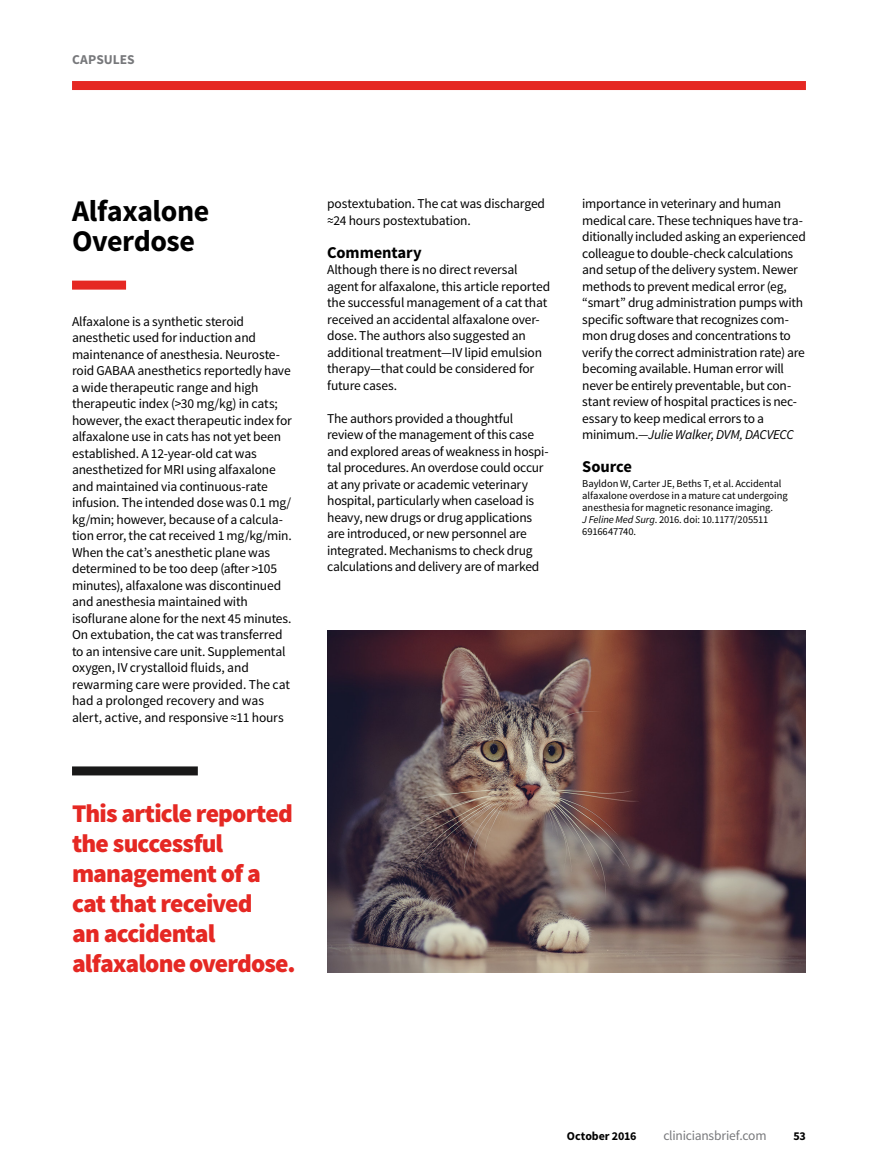
<style>
.page{position:relative;width:878px;height:1175px;background:#fff}
.page>*{position:absolute;margin:0;border:0;box-sizing:border-box;transform-origin:0 0}
.Capsule_head{font:700 30px/30px "Source Sans Pro";letter-spacing:-.015em;color:#000}
.Capsule_Source_bod{font:900 25.5px/30px "Source Sans Pro";letter-spacing:-.035em;color:#e52823}
.Capsule_subhead_Co{font:700 16.5px "Source Sans Pro";letter-spacing:-.01em;color:#000}
.Capsule_body{font:13.5px/16.5px "Source Sans Pro";letter-spacing:-.015em;color:#000}
.Capsule_head-2{font:13.5px/16.5px "Source Sans Pro";letter-spacing:-.01em;color:#000}
.Capsule_Source_bod-2{font:13.5px "Source Sans Pro";letter-spacing:-.015em;color:#77787b}
.t1{font:700 13.5px "Source Sans Pro";color:#77787b}
.Capsule_Source_bod-3{font:700 12px "Source Sans Pro";letter-spacing:-.005em;color:#000}
.Capsule_Source_bod-4{font:10.5px/12px "Source Sans Pro";letter-spacing:-.005em;color:#000}
.s1{font-style:italic}
</style>
<div class="page">
<div style="left:72px;top:81px;width:734px;height:9px;background:#e52823"></div>
<div style="left:72px;top:280px;width:54px;height:10px;background:#e52823"></div>
<div style="left:72px;top:766px;width:126px;height:9px;background:#191818"></div>
<img style="left:327px;top:630px;width:479px;height:342px">
<p class="t1" style="left:72px;top:51px;width:64px">CAPSULES</p>
<p class="Capsule_head" style="left:72px;top:197px;width:139px">Alfaxalone<br>Overdose</p>
<p class="Capsule_head-2" style="left:72px;top:313px;width:221px">Alfaxalone is a synthetic steroid anesthetic used for induction and maintenance of anesthesia. Neuroste&shy;roid GABAA anesthetics reportedly have a wide therapeutic range and high therapeutic index (&gt;30 mg/kg) in cats; however, the exact therapeutic index for alfaxalone use in cats has not yet been established. A 12-year-old cat was anesthetized for MRI using alfaxalone and maintained via continuous-rate infusion. The intended dose was 0.1 mg/ kg/min; however, because of a calcula&shy;tion error, the cat received 1 mg/kg/min.<br>When the cat’s anesthetic plane was determined to be too deep (after &gt;105 minutes), alfaxalone was discontinued and anesthesia maintained with isoflurane alone for the next 45 minutes.<br>On extubation, the cat was transferred to an intensive care unit. Supplemental oxygen, IV crystalloid fluids, and rewarming care were provided. The cat had a prolonged recovery and was alert, active, and responsive ≈11 hours</p>
<p class="Capsule_Source_bod" style="left:72px;top:799px;width:225px">This article reported the successful management of a cat that received<br>an accidental alfaxalone overdose.</p>
<p class="Capsule_head-2" style="left:327px;top:196px;width:219px">postextubation. The cat was discharged ≈24 hours postextubation.</p>
<p class="Capsule_subhead_Co" style="left:327px;top:242px;width:96px">Commentary</p>
<p class="Capsule_body" style="left:327px;top:262px;width:224px">Although there is no direct reversal agent for alfaxalone, this article reported the successful management of a cat that received an accidental alfaxalone over&shy;dose. The authors also suggested an additional treatment—IV lipid emulsion therapy—that could be considered for future cases.</p>
<p class="Capsule_body" style="left:327px;top:410px;width:223px">The authors provided a thoughtful review of the management of this case and explored areas of weakness in hospi&shy;tal procedures. An overdose could occur at any private or academic veterinary hospital, particularly when caseload is heavy, new drugs or drug applications are introduced, or new personnel are integrated. Mechanisms to check drug calculations and delivery are of marked</p>
<p class="Capsule_body" style="left:582px;top:196px;width:225px">importance in veterinary and human medical care. These techniques have tra&shy;ditionally included asking an experienced colleague to double-check calculations and setup of the delivery system. Newer methods to prevent medical error (eg, “smart” drug administration pumps with specific software that recognizes com&shy;mon drug doses and concentrations to verify the correct administration rate) are becoming available. Human error will never be entirely preventable, but con&shy;stant review of hospital practices is nec&shy;essary to keep medical errors to a minimum.<span class="s1">—Julie Walker, DVM, DACVECC</span></p>
<p class="Capsule_subhead_Co" style="left:582px;top:456px;width:51px">Source</p>
<p class="Capsule_Source_bod-4" style="left:582px;top:478px;width:207px">Bayldon W, Carter JE, Beths T, et al. Accidental alfaxalone overdose in a mature cat undergoing anesthesia for magnetic resonance imaging.<br><span class="s1">J Feline Med Surg</span>. 2016. doi: 10.1177/205511<br>6916647740.</p>
<p class="Capsule_Source_bod-3" style="left:567px;top:1128px;width:71px">October 2016</p>
<p class="Capsule_Source_bod-2" style="left:663px;top:1127px;width:105px">cliniciansbrief.com</p>
<p class="Capsule_Source_bod-3" style="left:793px;top:1128px;width:14px">53</p>
</div>
